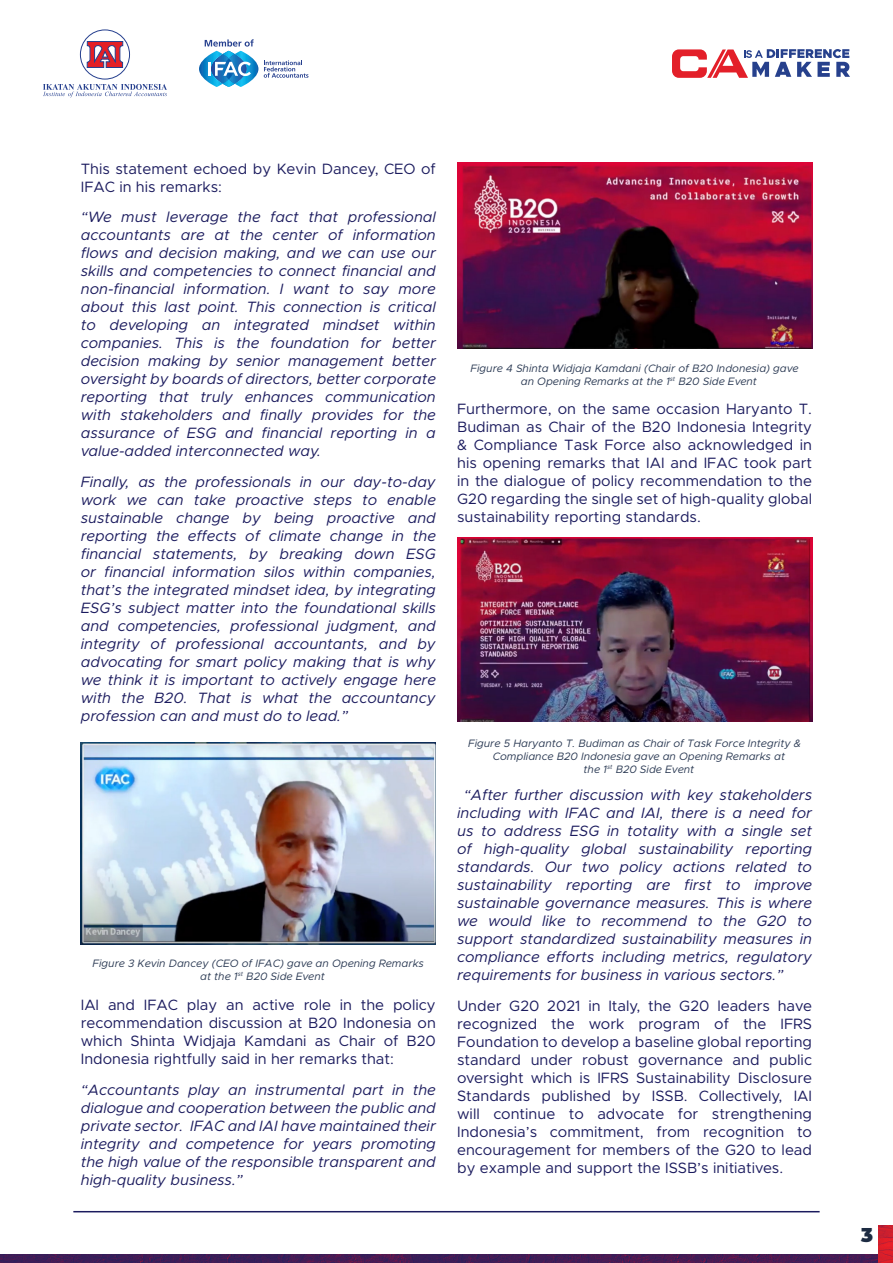
<style>
.page{position:relative;width:893px;height:1263px;background:#fff}
.page>*{position:absolute;margin:0;border:0;box-sizing:border-box;transform-origin:0 0}
.t1{font:900 19.5px "Montserrat";color:#1c2b42}
.t2{font:italic 15px/18px "Metropolis";color:#1b1b5e;text-align:justify}
.t3{font:15px/18px "Metropolis";color:#1b1b5e;text-align:justify}
.t4{font:italic 10.8px/12.9px "Metropolis";color:#293852}
</style>
<div class="page">
<img style="left:0;top:1255px;width:878px;height:8px">
<img style="left:878px;top:1225px;width:15px;height:38px">
<svg style="left:80px;top:30px;width:50px;height:49px"></svg>
<div style="left:80px;top:29px;width:50px;height:51px;border:1px solid #253f8e;border-radius:50%"></div>
<svg style="left:86px;top:41px;width:37px;height:27px"></svg>
<svg style="left:43px;top:84px;width:124px;height:13px"></svg>
<svg style="left:199px;top:39px;width:59px;height:48px"></svg>
<svg style="left:264px;top:60px;width:44px;height:18px"></svg>
<svg style="left:672px;top:49px;width:178px;height:29px"></svg>
<img style="left:81px;top:743px;width:355px;height:202px">
<hr style="left:73px;top:1211px;width:747px;height:1px;background:#1b1b5e">
<img style="left:457px;top:162px;width:355px;height:187px">
<img style="left:457px;top:537px;width:355px;height:184px">
<p class="t3" style="left:81px;top:159px;width:357px">This statement echoed by Kevin Dancey, CEO of<br>IFAC in his remarks:</p>
<p class="t2" style="left:81px;top:208px;width:357px">“We must leverage the fact that professional accountants are at the center of information flows and decision making, and we can use our skills and competencies to connect financial and non-financial information. I want to say more about this last point. This connection is critical to developing an integrated mindset within companies. This is the foundation for better decision making by senior management better oversight by boards of directors, better corporate reporting that truly enhances communication with stakeholders and finally provides for the assurance of ESG and financial reporting in a value-added interconnected way.</p>
<p class="t2" style="left:81px;top:473px;width:357px">Finally, as the professionals in our day-to-day work we can take proactive steps to enable sustainable change by being proactive and reporting the effects of climate change in the financial statements, by breaking down ESG or financial information silos within companies, that’s the integrated mindset idea, by integrating ESG’s subject matter into the foundational skills and competencies, professional judgment, and integrity of professional accountants, and by advocating for smart policy making that is why we think it is important to actively engage here with the B20. That is what the accountancy profession can and must do to lead.”</p>
<p class="t4" style="left:200px;top:957px;width:225px;text-indent:-108px">Figure 3 Kevin Dancey (CEO of IFAC) gave an Opening Remarks at the 1<sup>st</sup> B20 Side Event</p>
<p class="t3" style="left:81px;top:996px;width:357px">IAI and IFAC play an active role in the policy recommendation discussion at B20 Indonesia on which Shinta Widjaja Kamdani as Chair of B20<br>Indonesia rightfully said in her remarks that:</p>
<p class="t2" style="left:81px;top:1081px;width:357px">“Accountants play an instrumental part in the dialogue and cooperation between the public and private sector. IFAC and IAI have maintained their integrity and competence for years promoting the high value of the responsible transparent and high-quality business.”</p>
<p class="t4" style="left:521px;top:362px;width:279px;text-indent:-50px">Figure 4 Shinta Widjaja Kamdani (Chair of B20 Indonesia) gave an Opening Remarks at the 1<sup>st</sup> B20 Side Event</p>
<p class="t3" style="left:457px;top:400px;width:356px">Furthermore, on the same occasion Haryanto T.<br>Budiman as Chair of the B20 Indonesia Integrity &amp; Compliance Task Force also acknowledged in his opening remarks that IAI and IFAC took part in the dialogue of policy recommendation to the G20 regarding the single set of high-quality global sustainability reporting standards.</p>
<p class="t4" style="left:468px;top:737px;width:334px">Figure 5 Haryanto T. Budiman as Chair of Task Force Integrity &amp;</p>
<p class="t4" style="left:493px;top:749px;width:294px">Compliance B20 Indonesia gave an Opening Remarks at</p>
<p class="t4" style="left:584px;top:762px;width:112px">the 1<sup>st</sup> B20 Side Event</p>
<p class="t2" style="left:457px;top:786px;width:356px;text-indent:7px">“After further discussion with key stakeholders including with IFAC and IAI, there is a need for us to address ESG in totality with a single set of high-quality global sustainability reporting standards. Our two policy actions related to sustainability reporting are first to improve sustainable governance measures. This is where we would like to recommend to the G20 to support standardized sustainability measures in compliance efforts including metrics, regulatory requirements for business in various sectors.”</p>
<p class="t3" style="left:457px;top:996px;width:356px">Under G20 2021 in Italy, the G20 leaders have recognized the work program of the IFRS Foundation to develop a baseline global reporting standard under robust governance and public oversight which is IFRS Sustainability Disclosure Standards published by ISSB. Collectively, IAI will continue to advocate for strengthening Indonesia’s commitment, from recognition to encouragement for members of the G20 to lead by example and support the ISSB’s initiatives.</p>
<h1 class="t1" style="left:861px;top:1220px;width:13px">3</h1>
</div>
